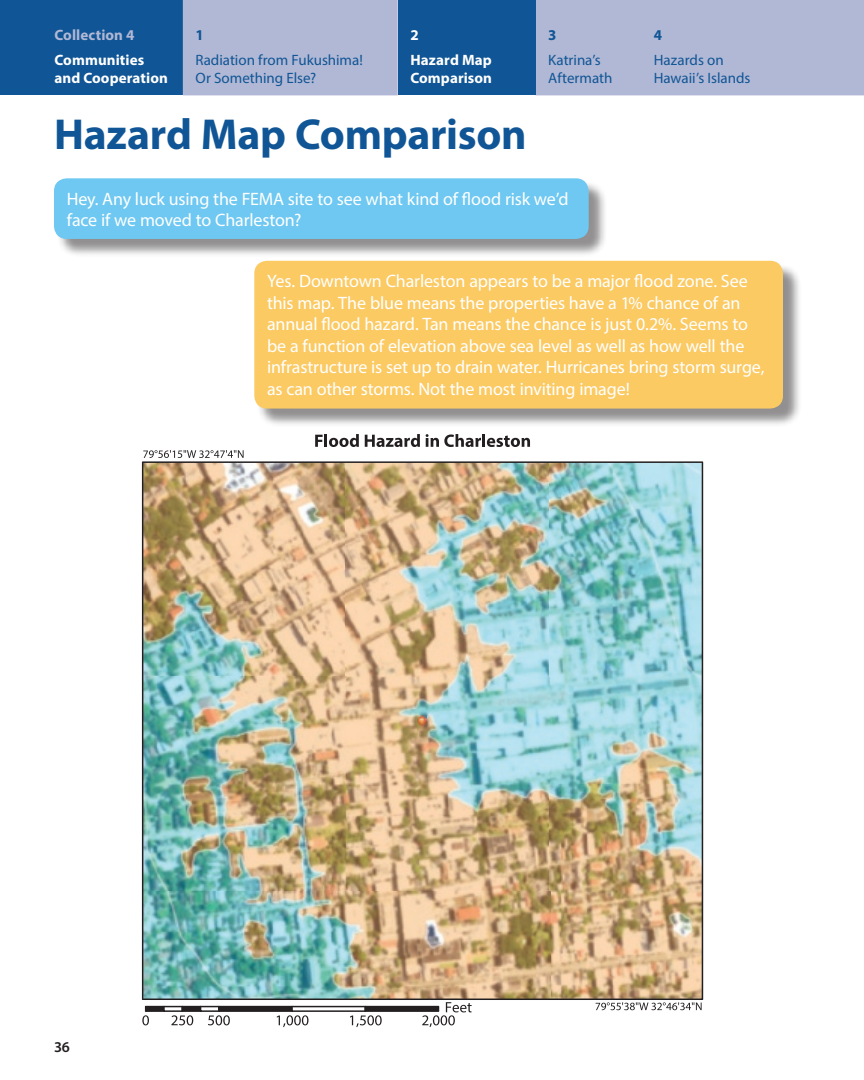
<style>
.page{position:relative;width:864px;height:1080px;background:#fff}
.page>*{position:absolute;margin:0;border:0;box-sizing:border-box;transform-origin:0 0}
.CK_A-Head{font:700 43.5px "Myriad Pro";letter-spacing:-.005em;color:#105595}
.CK_Feature_Box_Text{font:18px/21.6px "Myriad Pro";letter-spacing:-.01em;color:#fff}
.CK_Feature_Box_Text-2{font:15px/18px "Myriad Pro";color:#105595}
.CK_Feature_Box_Text-3{font:700 15px/18px "Myriad Pro";letter-spacing:.005em;color:#fff}
.CK_Feature_Box_Text-4{font:700 15px "Myriad Pro";letter-spacing:.005em;color:#b1b8d5}
.CK_Feature_Box_Text-5{font:700 15px "Myriad Pro";color:#105595}
.t1{font:600 15px "Myriad Pro";color:#231f20}
</style>
<div class="page">
<img style="left:142px;top:461px;width:561px;height:539px">
<svg style="left:143px;top:450px;width:101px;height:8px"></svg>
<svg style="left:596px;top:1002px;width:106px;height:8px"></svg>
<svg style="left:315px;top:434px;width:44px;height:13px"></svg>
<svg style="left:365px;top:434px;width:55px;height:13px"></svg>
<svg style="left:426px;top:434px;width:104px;height:13px"></svg>
<svg style="left:142px;top:1002px;width:330px;height:25px"></svg>
<div style="left:0;top:0;width:183px;height:95px;background:#105595"></div>
<div style="left:183px;top:0;width:681px;height:95px;background:#b1b8d5"></div>
<div style="left:398px;top:0;width:138px;height:95px;background:#105595"></div>
<div style="left:56px;top:181px;width:551px;height:76px;background:#231f20;opacity:.5"></div>
<div style="left:54px;top:178px;width:535px;height:61px;background:#6ec8f1;border-radius:13px"></div>
<div style="left:256px;top:263px;width:546px;height:164px;background:#231f20;opacity:.5"></div>
<div style="left:254px;top:261px;width:529px;height:148px;background:#fbca63;border-radius:13px"></div>
<p class="CK_Feature_Box_Text-4" style="left:55px;top:25px;width:81px">Collection 4</p>
<p class="CK_Feature_Box_Text-3" style="left:55px;top:50px;width:115px">Communities and Cooperation</p>
<p class="CK_Feature_Box_Text-5" style="left:196px;top:25px;width:10px">1</p>
<p class="CK_Feature_Box_Text-2" style="left:196px;top:50px;width:169px">Radiation from Fukushima!<br>Or Something Else?</p>
<p class="CK_Feature_Box_Text-3" style="left:410px;top:26px;width:10px">2</p>
<p class="CK_Feature_Box_Text-3" style="left:410px;top:50px;width:83px">Hazard Map<br>Comparison</p>
<p class="CK_A-Head" style="left:54px;top:106px;width:474px">Hazard Map Comparison</p>
<p class="CK_Feature_Box_Text-5" style="left:548px;top:25px;width:10px">3</p>
<p class="CK_Feature_Box_Text-2" style="left:548px;top:50px;width:66px">Katrina’s<br>Aftermath</p>
<p class="CK_Feature_Box_Text" style="left:67px;top:187px;width:503px">Hey. Any luck using the FEMA site to see what kind of flood risk we’d face if we moved to Charleston?</p>
<p class="CK_Feature_Box_Text-5" style="left:654px;top:25px;width:10px">4</p>
<p class="CK_Feature_Box_Text-2" style="left:654px;top:50px;width:98px">Hazards on<br>Hawaii’s Islands</p>
<p class="CK_Feature_Box_Text" style="left:267px;top:270px;width:499px">Yes. Downtown Charleston appears to be a major flood zone. See this map. The blue means the properties have a 1% chance of an annual flood hazard. Tan means the chance is just 0.2%. Seems to be a function of elevation above sea level as well as how well the infrastructure is set up to drain water. Hurricanes bring storm surge, as can other storms. Not the most inviting image!</p>
<p class="t1" style="left:54px;top:1038px;width:18px">36</p>
</div>
